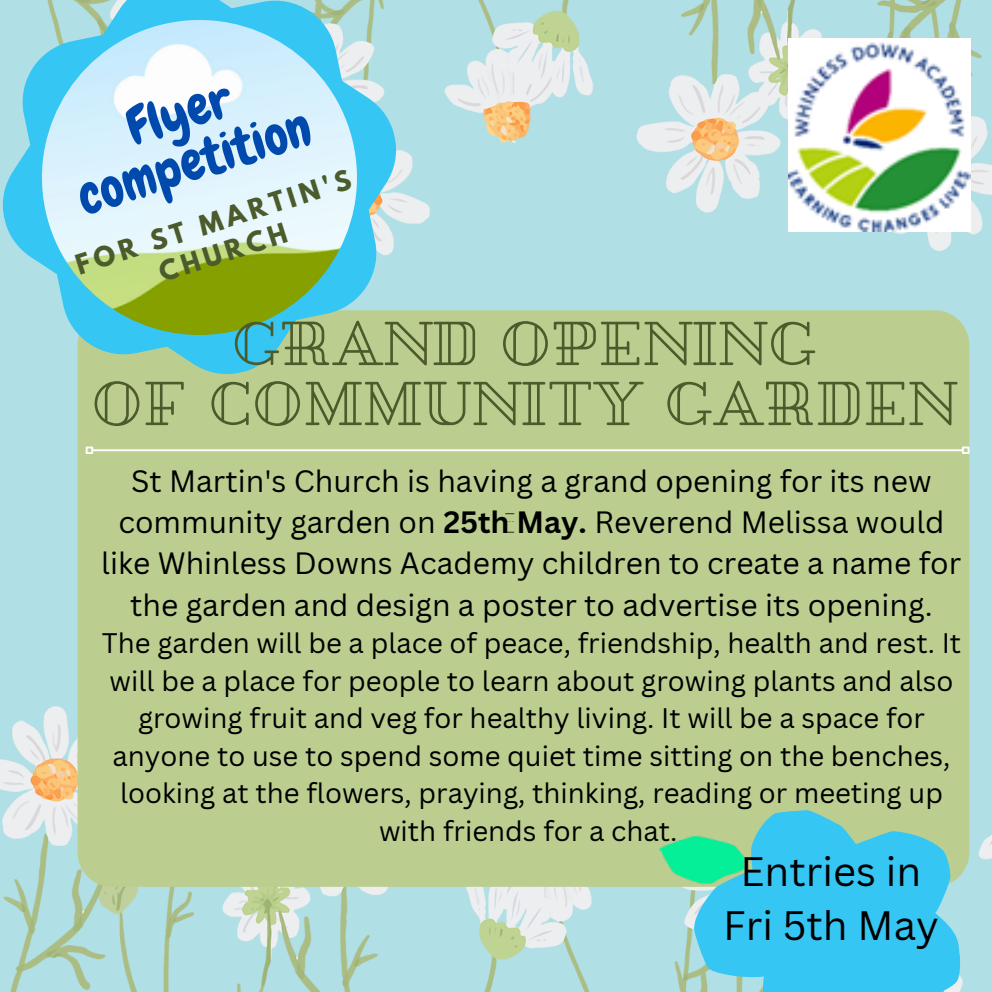
<style>
.page{position:relative;width:992px;height:992px;background:#fff}
.page>*{position:absolute;margin:0;border:0;box-sizing:border-box;transform-origin:0 0}
.t1{font:60px/60px "Pirou";color:#4c5b2b;text-align:center}
.t2{font:52.25px/51.2px "Chewy";color:#004aad;text-align:center}
.t3{font:40px/54.5px "Canva Sans";color:#000;text-align:center}
.t4{font:30px/41.2px "Canva Sans";color:#000;text-align:center}
.t5{font:27.5px/37.5px "Canva Sans";color:#000;text-align:center}
.t6{font:700 24.5px/31.8px "League Spartan";color:#4c5b2b;text-align:center}
.s1{font-weight:700}
</style>
<div class="page">
<img style="left:0;top:0;width:992px;height:992px">
<div style="left:78px;top:310px;width:891px;height:577px;background:#bbce90;border-radius:34px"></div>
<hr style="left:93px;top:449px;width:869px;height:2px;background:#fff">
<div style="left:86px;top:446px;width:7px;height:8px;border:2px solid #fff"></div>
<div style="left:962px;top:446px;width:7px;height:8px;border:2px solid #fff"></div>
<svg style="left:0;top:0;width:405px;height:383px;fill:#b0dfe6"></svg>
<img style="left:28px;top:6px;width:343px;height:343px">
<img style="left:788px;top:38px;width:182px;height:193px">
<img style="left:657px;top:810px;width:312px;height:182px">
<h2 class="t2" style="left:56px;top:126px;width:243px;rotate:-18deg">Flyer competition</h2>
<p class="t6" style="left:73px;top:254px;width:289px;rotate:-18deg">FOR ST MARTIN'S<br>CHURCH</p>
<h1 class="t1" style="left:90px;top:316px;width:867px">GRAND OPENING<br>OF COMMUNITY GARDEN</h1>
<p class="t4" style="left:101px;top:459px;width:861px">St Martin's Church is having a grand opening for its new community garden on <span class="s1">25th May.</span> Reverend Melissa would like Whinless Downs Academy children to create a name for the garden and design a poster to advertise its opening.</p>
<p class="t5" style="left:102px;top:624px;width:861px">The garden will be a place of peace, friendship, health and rest. It will be a place for people to learn about growing plants and also growing fruit and veg for healthy living. It will be a space for anyone to use to spend some quiet time sitting on the benches, looking at the flowers, praying, thinking, reading or meeting up with friends for a chat.</p>
<h3 class="t3" style="left:723px;top:843px;width:217px">Entries in<br>Fri 5th May</h3>
</div>
